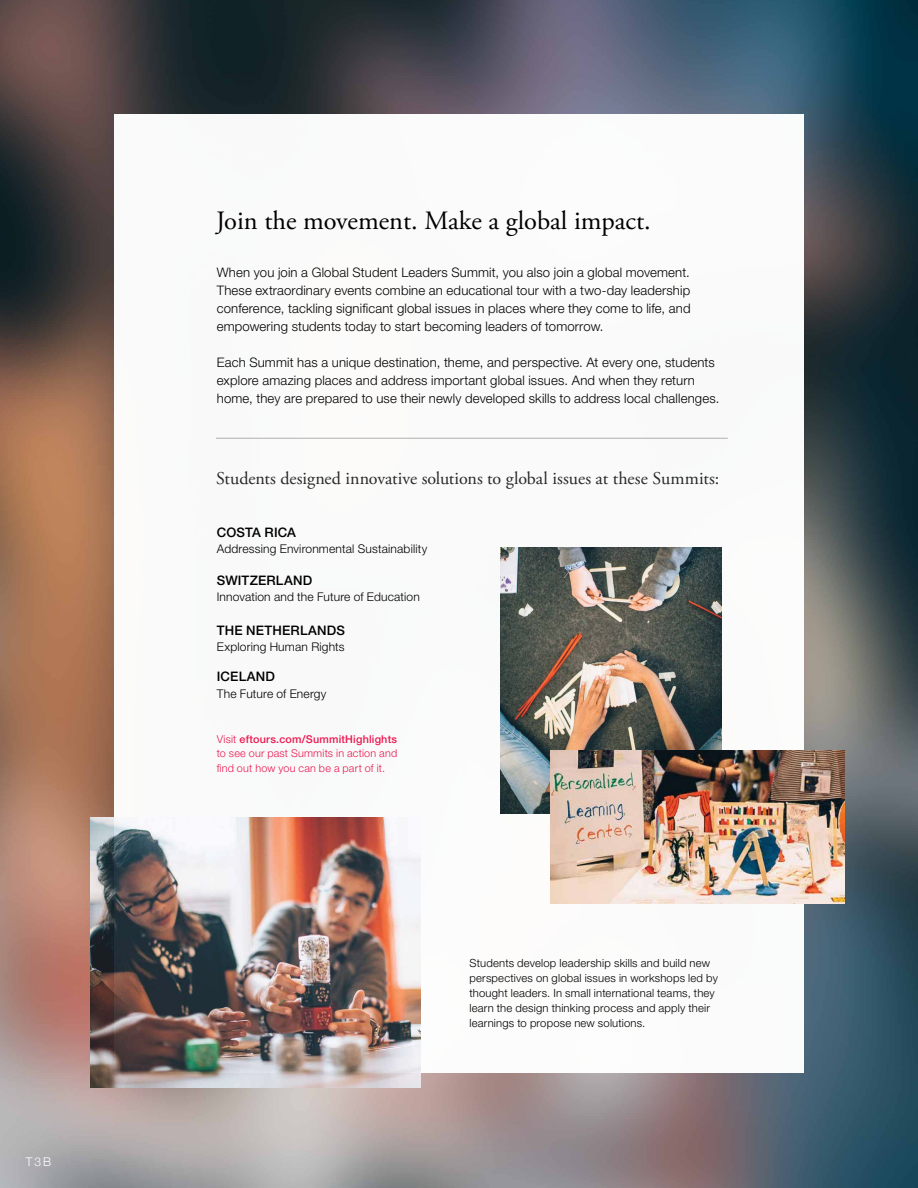
<style>
.page{position:relative;width:918px;height:1188px;background:#fff}
.page>*{position:absolute;margin:0;border:0;box-sizing:border-box;transform-origin:0 0}
.t1{font:26.4px "Adobe Garamond Pro";color:#000}
.t2{font:18px "Adobe Garamond Pro";letter-spacing:-.005em;color:#292829}
.t3{font:300 13.2px/18px "Helvetica Neue LT Std";letter-spacing:.01em;color:#000;text-align:justify}
.t4{font:500 13.2px "Helvetica Neue LT Std";letter-spacing:.015em;color:#000}
.t5{font:300 12px "Helvetica Neue LT Std";letter-spacing:.015em;color:#000}
.t6{font:300 12px "Helvetica Neue";color:#fff}
.t7{font:300 11.25px/15px "Helvetica Neue LT Std";letter-spacing:.015em;color:#000}
.t8{font:300 10.8px/14.5px "Helvetica Neue LT Std";letter-spacing:.015em;color:#ed174f;text-align:justify}
.s1{font-weight:500}
</style>
<div class="page">
<img style="left:0;top:0;width:918px;height:1188px">
<hr style="left:917px;top:1010px;width:1px;height:178px;background:#fff">
<div style="left:114px;top:115px;width:689px;height:958px;background:#fff"></div>
<hr style="left:216px;top:438px;width:512px;height:1px;background:#000">
<img style="left:501px;top:548px;width:220px;height:265px">
<img style="left:550px;top:750px;width:295px;height:154px">
<img style="left:91px;top:818px;width:330px;height:270px">
<p class="t6" style="left:26px;top:1152px;width:27px">T3B</p>
<h1 class="t1" style="left:216px;top:205px;width:436px">Join the movement. Make a global impact.</h1>
<p class="t3" style="left:217px;top:263px;width:475px">When you join a Global Student Leaders Summit, you also join a global movement.<br>These extraordinary events combine an educational tour with a two-day leadership conference, tackling significant global issues in places where they come to life, and empowering students today to start becoming leaders of tomorrow.</p>
<p class="t3" style="left:217px;top:353px;width:504px;text-align:left">Each Summit has a unique destination, theme, and perspective. At every one, students explore amazing places and address important global issues. And when they return home, they are prepared to use their newly developed skills to address local challenges.</p>
<h2 class="t2" style="left:216px;top:468px;width:505px">Students designed innovative solutions to global issues at these Summits:</h2>
<p class="t4" style="left:217px;top:524px;width:81px">COSTA RICA</p>
<p class="t5" style="left:217px;top:542px;width:212px">Addressing Environmental Sustainability</p>
<p class="t4" style="left:217px;top:572px;width:97px">SWITZERLAND</p>
<p class="t5" style="left:217px;top:589px;width:204px">Innovation and the Future of Education</p>
<p class="t4" style="left:217px;top:622px;width:130px">THE NETHERLANDS</p>
<p class="t5" style="left:217px;top:640px;width:129px">Exploring Human Rights</p>
<p class="t4" style="left:217px;top:669px;width:60px">ICELAND</p>
<p class="t5" style="left:217px;top:686px;width:111px">The Future of Energy</p>
<p class="t8" style="left:217px;top:731px;width:182px">Visit <span class="s1">eftours.com/SummitHighlights </span>to see our past Summits in action and find out how you can be a part of it.</p>
<p class="t7" style="left:470px;top:956px;width:250px">Students develop leadership skills and build new perspectives on global issues in workshops led by thought leaders. In small international teams, they learn the design thinking process and apply their learnings to propose new solutions.</p>
</div>
